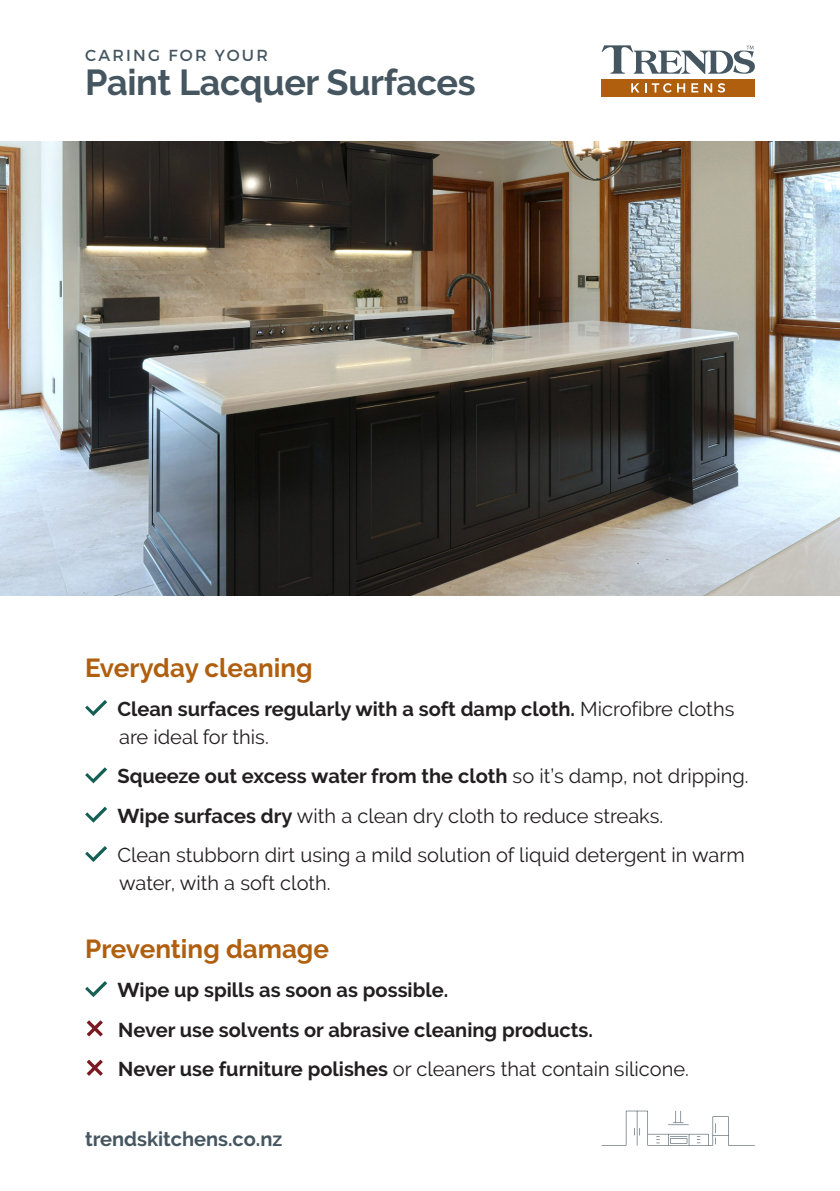
<style>
.page{position:relative;width:840px;height:1191px;background:#fff}
.page>*{position:absolute;margin:0;border:0;box-sizing:border-box;transform-origin:0 0}
.t1{font:700 36px "Raleway";letter-spacing:-.01em;color:#455660}
.t2{font:700 26px "Raleway";color:#b05f0f}
.t3{font:700 20px/28px "Raleway";color:#231f20}
.t4{font:20px/28px "Raleway";color:#231f20}
.t5{font:700 20px "Raleway";color:#455660}
.t6{font:16px "Montserrat";letter-spacing:.14em;color:#455660}
.s1{font-weight:400}
.s2{font-weight:700}
</style>
<div class="page">
<svg style="left:625px;top:1110px;width:104px;height:35px"></svg>
<div style="left:601px;top:79px;width:153px;height:17px;background:#b05f0f"></div>
<svg style="left:631px;top:83px;width:53px;height:10px"></svg>
<svg style="left:691px;top:83px;width:20px;height:9px"></svg>
<svg style="left:717px;top:83px;width:7px;height:10px"></svg>
<svg style="left:601px;top:45px;width:153px;height:29px"></svg>
<img style="left:0;top:142px;width:839px;height:453px">
<svg style="left:85px;top:700px;width:22px;height:16px"></svg>
<svg style="left:85px;top:767px;width:22px;height:16px"></svg>
<svg style="left:85px;top:806px;width:22px;height:16px"></svg>
<svg style="left:85px;top:846px;width:22px;height:16px"></svg>
<svg style="left:85px;top:981px;width:22px;height:16px"></svg>
<svg style="left:87px;top:1020px;width:16px;height:16px"></svg>
<svg style="left:87px;top:1059px;width:16px;height:16px"></svg>
<p class="t6" style="left:85px;top:46px;width:184px">CARING FOR YOUR</p>
<p class="t1" style="left:85px;top:62px;width:392px">Paint Lacquer Surfaces</p>
<h1 class="t2" style="left:85px;top:652px;width:229px">Everyday cleaning</h1>
<p class="t3" style="left:117px;top:695px;width:618px">Clean surfaces regularly with a soft damp cloth. <span class="s1">Microfibre cloths are ideal for this.</span></p>
<p class="t3" style="left:117px;top:762px;width:632px">Squeeze out excess water from the cloth <span class="s1">so it’s damp, not dripping.</span></p>
<p class="t4" style="left:117px;top:801px;width:547px"><span class="s2">Wipe surfaces dry</span> with a clean dry cloth to reduce streaks.</p>
<p class="t4" style="left:117px;top:841px;width:628px">Clean stubborn dirt using a mild solution of liquid detergent in warm water, with a soft cloth.</p>
<h1 class="t2" style="left:85px;top:933px;width:245px">Preventing damage</h1>
<p class="t3" style="left:117px;top:976px;width:332px">Wipe up spills as soon as possible.</p>
<p class="t3" style="left:118px;top:1015px;width:476px">Never use solvents or abrasive cleaning products.</p>
<p class="t4" style="left:118px;top:1054px;width:572px"><span class="s2">Never use furniture polishes</span> or cleaners that contain silicone.</p>
<p class="t5" style="left:85px;top:1127px;width:199px">trendskitchens.co.nz</p>
</div>
